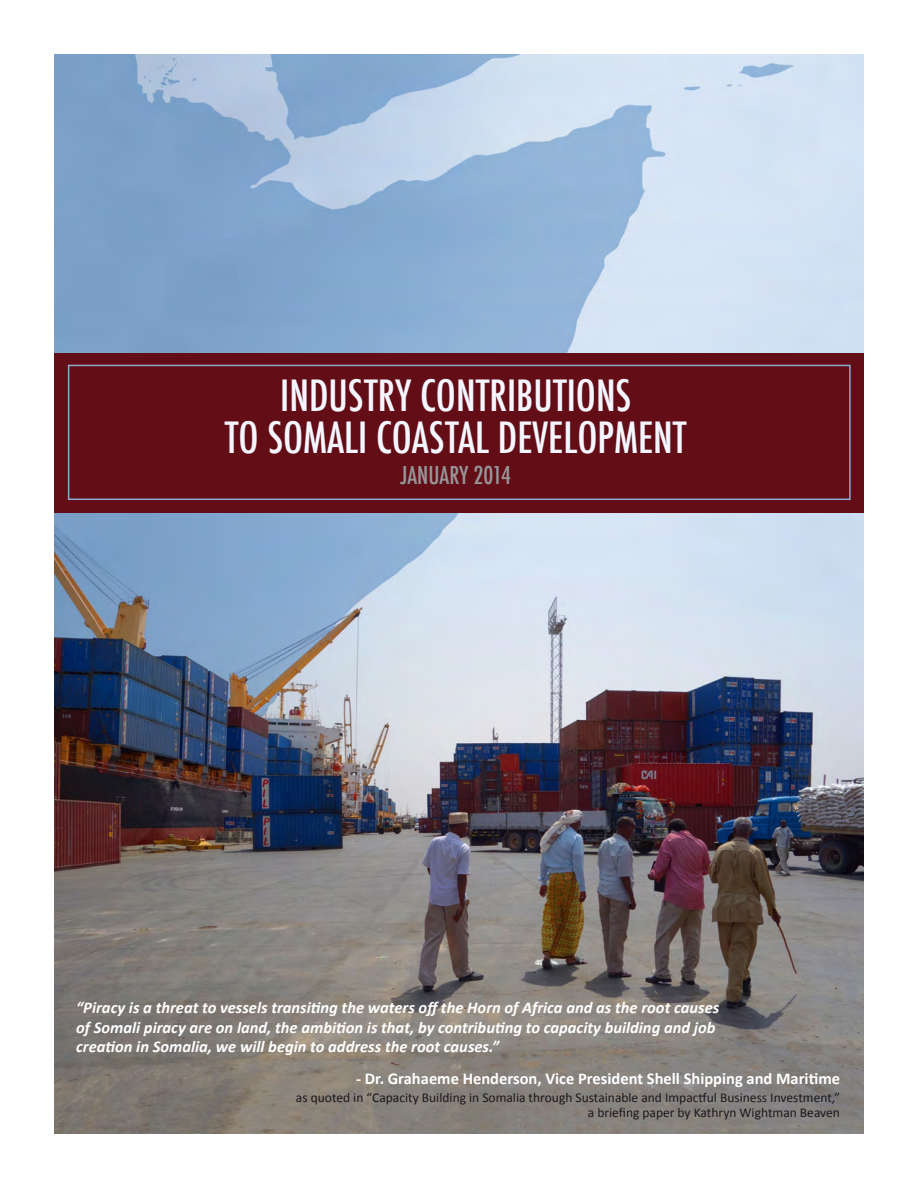
<style>
.page{position:relative;width:918px;height:1188px;background:#fff}
.page>*{position:absolute;margin:0;border:0;box-sizing:border-box;transform-origin:0 0}
.t1{font:500 condensed 42px/42px "Futura";color:#f3f6ff;text-align:center}
.t2{font:500 condensed 24px "Futura";color:#969698}
.t3{font:italic 700 16.5px "Calibri";color:#fff}
.t4{font:700 16.5px "Calibri";color:#fff}
.t5{font:13.5px/15px "Calibri";color:#1c171d;text-align:right}
</style>
<div class="page">
<img style="left:54px;top:54px;width:810px;height:1080px">
<div style="left:54px;top:354px;width:810px;height:159px;background:#630d16"></div>
<div style="left:68px;top:365px;width:783px;height:135px;border:2px solid #8eabcd"></div>
<p class="t1" style="left:225px;top:374px;width:463px">INDUSTRY CONTRIBUTIONS<br>TO SOMALI COASTAL DEVELOPMENT</p>
<p class="t2" style="left:400px;top:460px;width:112px">JANUARY 2014</p>
<p class="t3" style="left:76px;top:997px;width:645px">“Piracy is a threat to vessels transiting the waters off the Horn of Africa and as the root causes</p>
<p class="t3" style="left:76px;top:1017px;width:641px">of Somali piracy are on land, the ambition is that, by contributing to capacity building and job</p>
<p class="t3" style="left:76px;top:1037px;width:425px">creation in Somalia, we will begin to address the root causes.”</p>
<p class="t4" style="left:356px;top:1068px;width:485px">- Dr. Grahaeme Henderson, Vice President Shell Shipping and Maritime</p>
<p class="t5" style="left:296px;top:1090px;width:546px">as quoted in “Capacity Building in Somalia through Sustainable and Impactful Business Investment,” a briefing paper by Kathryn Wightman Beaven</p>
</div>
